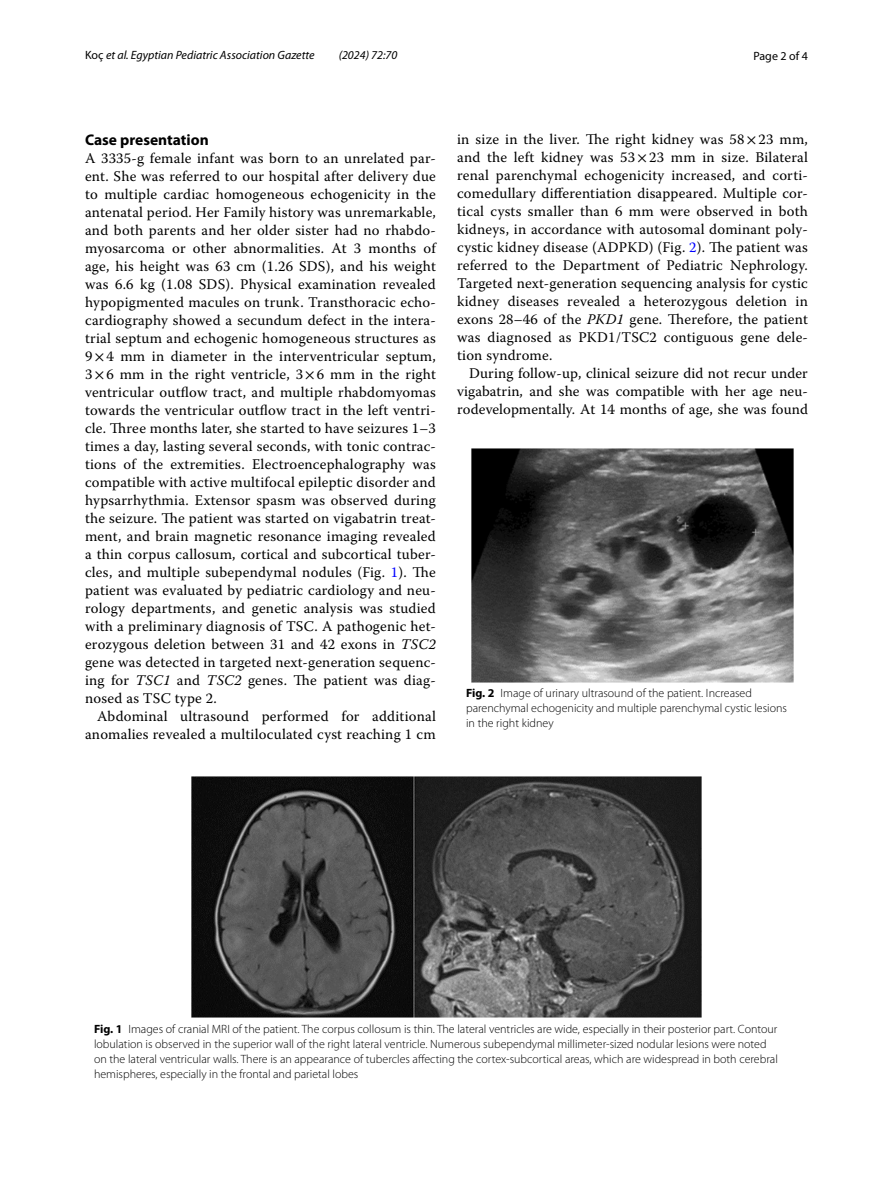
<style>
.page{position:relative;width:893px;height:1187px;background:#fff}
.page>*{position:absolute;margin:0;border:0;box-sizing:border-box;transform-origin:0 0}
.t1{font:700 15.45px "Myriad Pro";color:#000}
.t2{font:14.7px/18px "Warnock Pro";letter-spacing:.015em;color:#000;text-align:justify}
.t3{font:300 12px/15px "Myriad Pro";color:#000}
.t4{font:italic 12px "Myriad Pro";color:#000}
.t5{font:12px "Myriad Pro";color:#000}
.s1{font-style:normal}
.s2{font-family:"STIX"}
.s3{color:#00f}
.s4{font-style:italic}
.s5{font-weight:700}
</style>
<div class="page">
<img style="left:191px;top:776px;width:511px;height:241px">
<img style="left:472px;top:448px;width:321px;height:234px">
<p class="t4" style="left:85px;top:48px;width:231px"><span class="s1">Koç</span> et al. Egyptian Pediatric Association Gazette</p>
<p class="t4" style="left:339px;top:48px;width:60px">(2024) 72:70</p>
<p class="t5" style="left:753px;top:48px;width:56px">Page 2 of 4</p>
<p class="t1" style="left:85px;top:129px;width:125px">Case presentation</p>
<p class="t2" style="left:85px;top:148px;width:352px">A 3335-g female infant was born to an unrelated par&shy;ent. She was referred to our hospital after delivery due to multiple cardiac homogeneous echogenicity in the antenatal period. Her Family history was unremarkable, and both parents and her older sister had no rhabdo&shy;myosarcoma or other abnormalities. At 3 months of age, his height was 63 cm (1.26 SDS), and his weight was 6.6 kg (1.08 SDS). Physical examination revealed hypopigmented macules on trunk. Transthoracic echo&shy;cardiography showed a secundum defect in the intera&shy;trial septum and echogenic homogeneous structures as 9<span class="s2">×</span>4 mm in diameter in the interventricular septum, 3<span class="s2">×</span>6 mm in the right ventricle, 3<span class="s2">×</span>6 mm in the right ventricular outflow tract, and multiple rhabdomyomas towards the ventricular outflow tract in the left ventri&shy;cle. Three months later, she started to have seizures 1–3 times a day, lasting several seconds, with tonic contrac&shy;tions of the extremities. Electroencephalography was compatible with active multifocal epileptic disorder and hypsarrhythmia. Extensor spasm was observed during the seizure. The patient was started on vigabatrin treat&shy;ment, and brain magnetic resonance imaging revealed a thin corpus callosum, cortical and subcortical tuber&shy;cles, and multiple subependymal nodules (Fig. <span class="s3">1</span>). The patient was evaluated by pediatric cardiology and neu&shy;rology departments, and genetic analysis was studied with a preliminary diagnosis of TSC. A pathogenic het&shy;erozygous deletion between 31 and 42 exons in <span class="s4">TSC2 </span>gene was detected in targeted next-generation sequenc&shy;ing for <span class="s4">TSC1</span> and <span class="s4">TSC2</span> genes. The patient was diag&shy;nosed as TSC type 2.</p>
<p class="t2" style="left:85px;top:706px;width:352px;text-align:right">Abdominal ultrasound performed for additional anomalies revealed a multiloculated cyst reaching 1 cm</p>
<p class="t2" style="left:457px;top:130px;width:352px">in size in the liver. The right kidney was 58<span class="s2">×</span>23 mm, and the left kidney was 53<span class="s2">×</span>23 mm in size. Bilateral renal parenchymal echogenicity increased, and corti&shy;comedullary differentiation disappeared. Multiple cor&shy;tical cysts smaller than 6 mm were observed in both kidneys, in accordance with autosomal dominant poly&shy;cystic kidney disease (ADPKD) (Fig. <span class="s3">2</span>). The patient was referred to the Department of Pediatric Nephrology.<br>Targeted next-generation sequencing analysis for cystic kidney diseases revealed a heterozygous deletion in exons 28–46 of the <span class="s4">PKD1</span> gene. Therefore, the patient was diagnosed as PKD1/TSC2 contiguous gene dele&shy;tion syndrome.</p>
<p class="t2" style="left:457px;top:364px;width:352px;text-indent:12px">During follow-up, clinical seizure did not recur under vigabatrin, and she was compatible with her age neu&shy;rodevelopmentally. At 14 months of age, she was found</p>
<p class="t3" style="left:466px;top:686px;width:322px"><span class="s5">Fig. 2</span> Image of urinary ultrasound of the patient. Increased parenchymal echogenicity and multiple parenchymal cystic lesions in the right kidney</p>
<p class="t3" style="left:94px;top:1021px;width:685px"><span class="s5">Fig. 1</span> Images of cranial MRI of the patient. The corpus collosum is thin. The lateral ventricles are wide, especially in their posterior part. Contour lobulation is observed in the superior wall of the right lateral ventricle. Numerous subependymal millimeter-sized nodular lesions were noted on the lateral ventricular walls. There is an appearance of tubercles affecting the cortex-subcortical areas, which are widespread in both cerebral hemispheres, especially in the frontal and parietal lobes</p>
</div>
